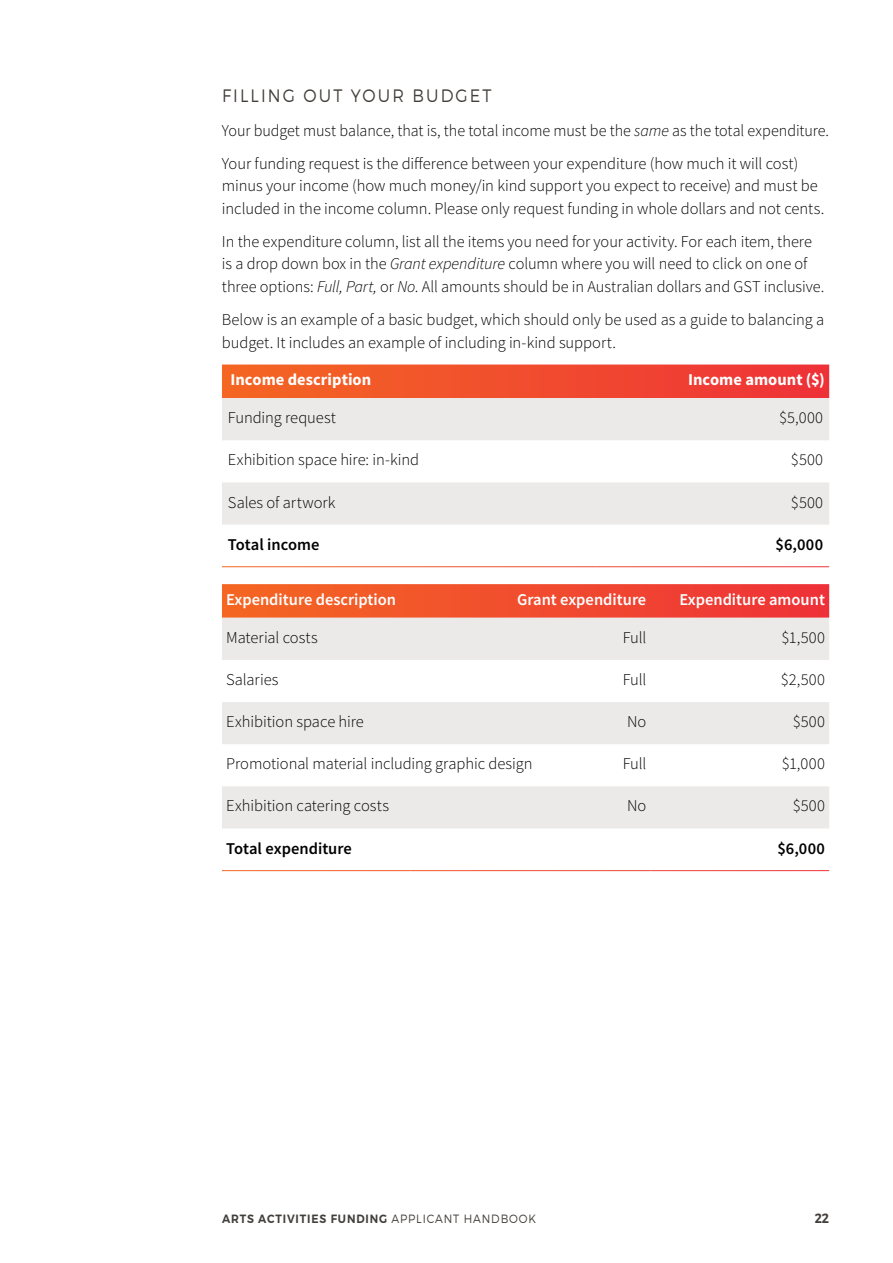
<style>
.page{position:relative;width:893px;height:1263px;background:#fff}
.page>*{position:absolute;margin:0;border:0;box-sizing:border-box;transform-origin:0 0}
.t1{font:300 18px "Montserrat";letter-spacing:.13em;color:#423e3a;scale:.9 1}
.body_copy{font:300 16.5px/22.5px "Source Sans Pro";letter-spacing:-.005em;color:#000}
.Table{font:300 16.5px "Source Sans Pro";letter-spacing:-.005em;color:#000}
.t2{font:600 16.5px "Source Sans Pro";color:#fff}
.Table-2{font:600 16.5px "Source Sans Pro";color:#000}
.Table-3{font:700 16.5px "Source Sans Pro";letter-spacing:.005em;color:#fff}
.t3{font:600 13.5px "Montserrat";color:#423e3a;scale:.9 1}
.t4{font:600 12px "Montserrat";letter-spacing:.08em;color:#423e3a;scale:.9 1}
.s1{font-style:italic}
.s2{font-weight:300}
</style>
<div class="page">
<svg style="left:222px;top:364px;width:607px;height:34px;background:#f14f30"></svg>
<svg style="left:222px;top:398px;width:607px;height:127px;fill:#ebeae8"></svg>
<svg style="left:222px;top:584px;width:607px;height:34px;background:#f14e30"></svg>
<svg style="left:222px;top:618px;width:607px;height:210px;fill:#ebeae8"></svg>
<h3 class="t1" style="left:222px;top:85px;width:301px">FILLING OUT YOUR BUDGET</h3>
<p class="body_copy" style="left:222px;top:119px;width:609px">Your budget must balance, that is, the total income must be the <span class="s1">same</span> as the total expenditure.</p>
<p class="body_copy" style="left:222px;top:152px;width:604px">Your funding request is the difference between your expenditure (how much it will cost) minus your income (how much money/in kind support you expect to receive) and must be included in the income column. Please only request funding in whole dollars and not cents.</p>
<p class="body_copy" style="left:222px;top:230px;width:604px">In the expenditure column, list all the items you need for your activity. For each item, there is a drop down box in the <span class="s1">Grant expenditure</span> column where you will need to click on one of three options: <span class="s1">Full, Part,</span> or <span class="s1">No</span>. All amounts should be in Australian dollars and GST inclusive.</p>
<p class="body_copy" style="left:222px;top:308px;width:604px">Below is an example of a basic budget, which should only be used as a guide to balancing a budget. It includes an example of including in-kind support.</p>
<p class="Table-3" style="left:230px;top:369px;width:142px">Income description</p>
<p class="Table-3" style="left:688px;top:369px;width:138px">Income amount ($)</p>
<p class="Table" style="left:228px;top:408px;width:110px">Funding request</p>
<p class="Table" style="left:779px;top:408px;width:46px">$5,000</p>
<p class="Table" style="left:228px;top:450px;width:193px">Exhibition space hire: in-kind</p>
<p class="Table" style="left:791px;top:450px;width:34px">$500</p>
<p class="Table" style="left:228px;top:492px;width:109px">Sales of artwork</p>
<p class="Table" style="left:791px;top:492px;width:34px">$500</p>
<p class="Table-2" style="left:228px;top:533px;width:93px">Total income</p>
<p class="Table-2" style="left:776px;top:533px;width:49px">$6,000</p>
<p class="t2" style="left:226px;top:589px;width:171px">Expenditure description</p>
<p class="t2" style="left:517px;top:589px;width:131px">Grant expenditure</p>
<p class="t2" style="left:680px;top:589px;width:147px">Expenditure amount</p>
<p class="Table" style="left:226px;top:627px;width:93px">Material costs</p>
<p class="Table" style="left:623px;top:627px;width:25px">Full</p>
<p class="Table" style="left:781px;top:627px;width:45px">$1,500</p>
<p class="Table" style="left:226px;top:669px;width:54px">Salaries</p>
<p class="Table" style="left:623px;top:669px;width:25px">Full</p>
<p class="Table" style="left:781px;top:669px;width:46px">$2,500</p>
<p class="Table" style="left:226px;top:712px;width:139px">Exhibition space hire</p>
<p class="Table" style="left:627px;top:712px;width:21px">No</p>
<p class="Table" style="left:793px;top:712px;width:34px">$500</p>
<p class="Table" style="left:226px;top:754px;width:308px">Promotional material including graphic design</p>
<p class="Table" style="left:623px;top:754px;width:25px">Full</p>
<p class="Table" style="left:782px;top:754px;width:45px">$1,000</p>
<p class="Table" style="left:226px;top:796px;width:164px">Exhibition catering costs</p>
<p class="Table" style="left:627px;top:796px;width:21px">No</p>
<p class="Table" style="left:793px;top:796px;width:34px">$500</p>
<p class="Table-2" style="left:226px;top:837px;width:127px">Total expenditure</p>
<p class="Table-2" style="left:777px;top:837px;width:49px">$6,000</p>
<p class="t4" style="left:222px;top:1211px;width:350px">ARTS ACTIVITIES FUNDING <span class="s2">APPLICANT HANDBOOK</span></p>
<p class="t3" style="left:815px;top:1209px;width:18px">22</p>
</div>
